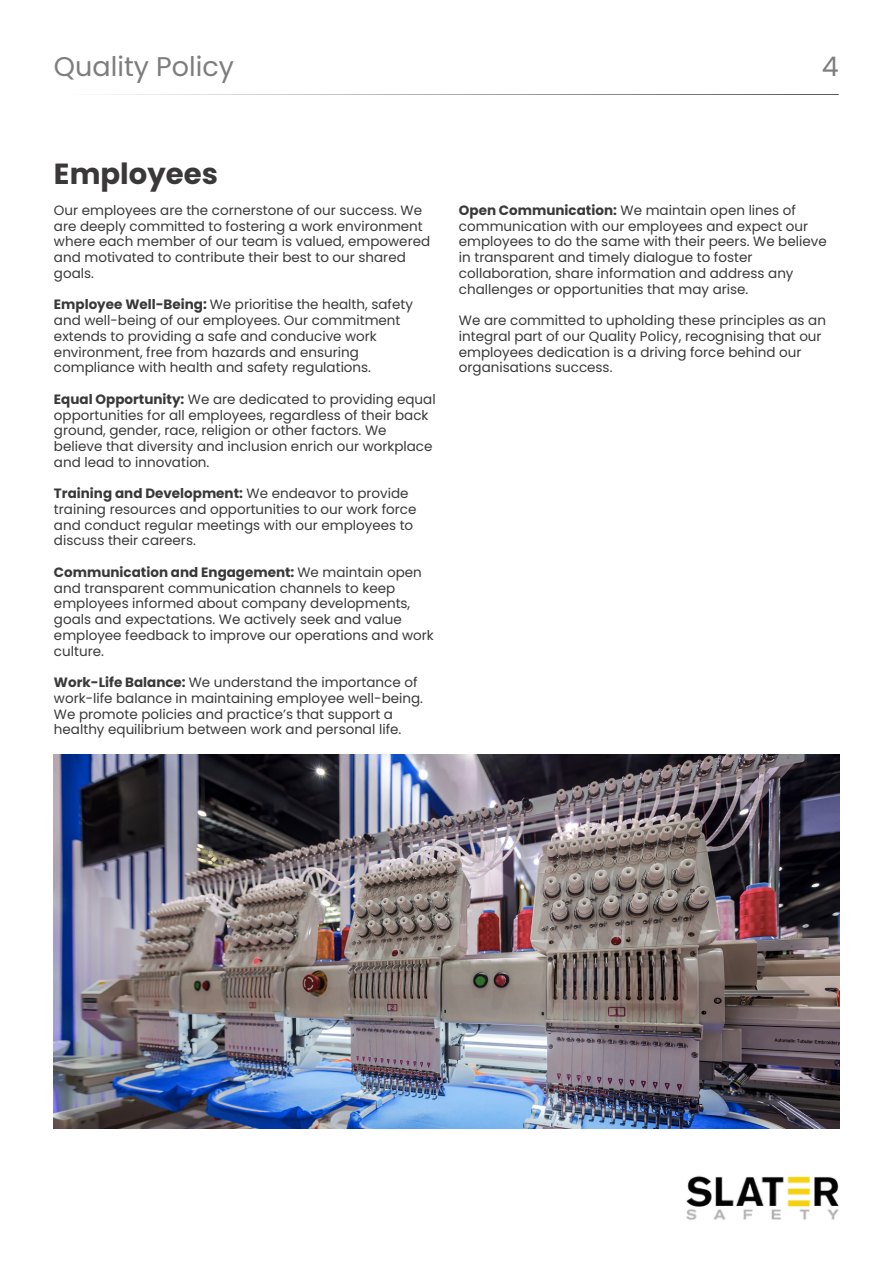
<style>
.page{position:relative;width:893px;height:1264px;background:#fff}
.page>*{position:absolute;margin:0;border:0;box-sizing:border-box;transform-origin:0 0}
.t1{font:700 29.1px "Poppins";color:#3a3839}
.t2{font:27px "Poppins";color:#7d7d7f}
.t3{font:13.5px/15.8px "Poppins";color:#3a3839}
.s1{font-weight:700}
</style>
<div class="page">
<svg style="left:107px;top:94px;width:731px;height:1px"></svg>
<img style="left:686px;top:1175px;width:152px;height:45px">
<img style="left:54px;top:754px;width:785px;height:373px">
<p class="t2" style="left:54px;top:48px;width:181px">Quality Policy</p>
<p class="t2" style="left:821px;top:48px;width:18px">4</p>
<p class="t1" style="left:54px;top:153px;width:165px">Employees</p>
<p class="t3" style="left:54px;top:202px;width:377px">Our employees are the cornerstone of our success. We are deeply committed to fostering a work environment where each member of our team is valued, empowered and motivated to contribute their best to our shared goals.</p>
<p class="t3" style="left:54px;top:297px;width:360px"><span class="s1">Employee Well-Being:</span> We prioritise the health, safety and well-being of our employees. Our commitment extends to providing a safe and conducive work environment, free from hazards and ensuring compliance with health and safety regulations.</p>
<p class="t3" style="left:54px;top:391px;width:383px"><span class="s1">Equal Opportunity:</span> We are dedicated to providing equal opportunities for all employees, regardless of their back ground, gender, race, religion or other factors. We believe that diversity and inclusion enrich our workplace and lead to innovation.</p>
<p class="t3" style="left:54px;top:485px;width:364px"><span class="s1">Training and Development:</span> We endeavor to provide training resources and opportunities to our work force and conduct regular meetings with our employees to discuss their careers.</p>
<p class="t3" style="left:54px;top:564px;width:381px"><span class="s1">Communication and Engagement:</span> We maintain open and transparent communication channels to keep employees informed about company developments, goals and expectations. We actively seek and value employee feedback to improve our operations and work culture.</p>
<p class="t3" style="left:54px;top:674px;width:370px"><span class="s1">Work-Life Balance:</span> We understand the importance of work-life balance in maintaining employee well-being.<br>We promote policies and practice’s that support a healthy equilibrium between work and personal life.</p>
<p class="t3" style="left:459px;top:202px;width:369px"><span class="s1">Open Communication:</span> We maintain open lines of communication with our employees and expect our employees to do the same with their peers. We believe in transparent and timely dialogue to foster collaboration, share information and address any challenges or opportunities that may arise.</p>
<p class="t3" style="left:459px;top:312px;width:368px">We are committed to upholding these principles as an integral part of our Quality Policy, recognising that our employees dedication is a driving force behind our organisations success.</p>
</div>
